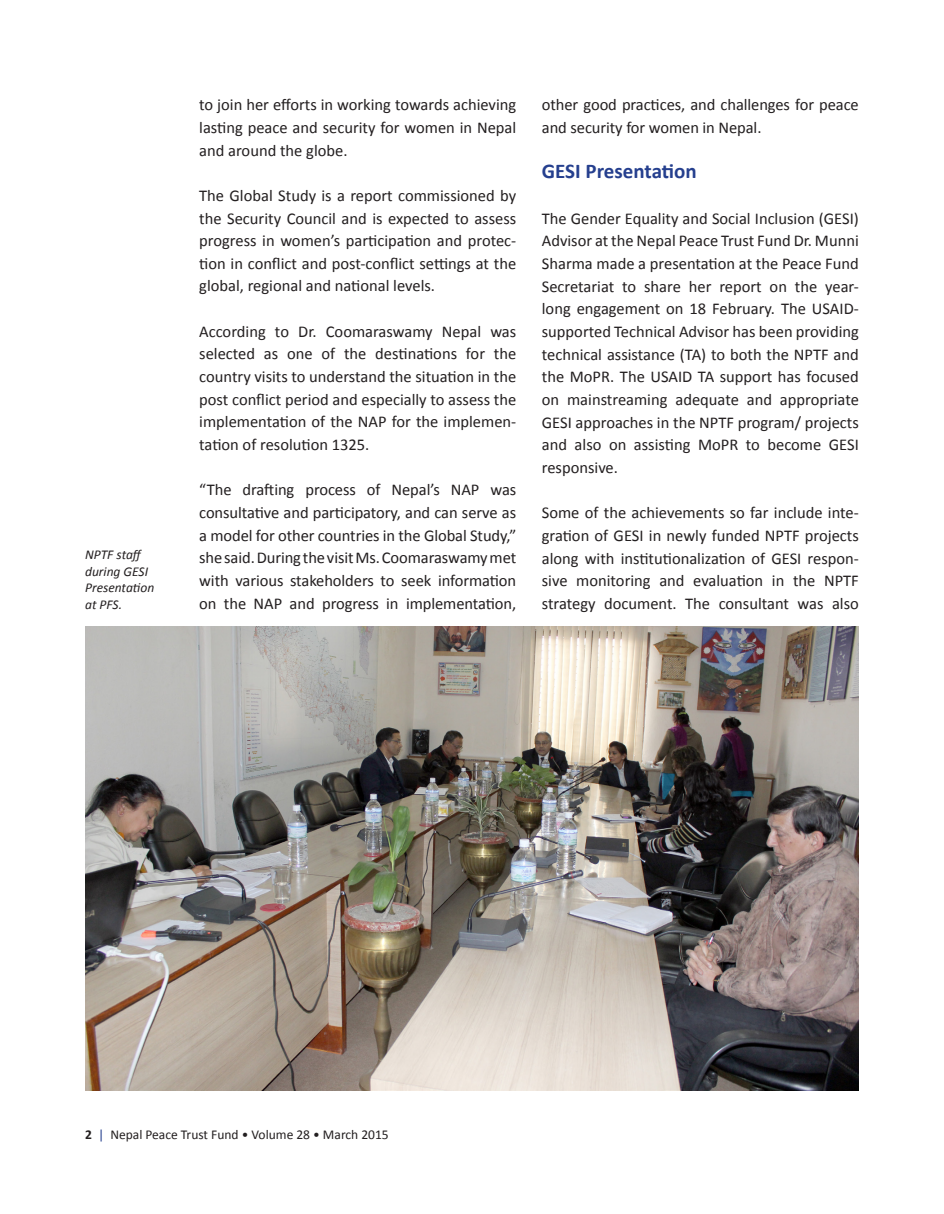
<style>
.page{position:relative;width:944px;height:1214px;background:#fff}
.page>*{position:absolute;margin:0;border:0;box-sizing:border-box;transform-origin:0 0}
._1subhead{font:700 21px "Calibri";color:#253f8e}
.t1{font:16.5px/22.6px "Calibri";color:#231f20;text-align:justify}
.t2{font:13.5px "Calibri";color:#231f20}
.t3{font:italic 13.5px/16.5px "Calibri";color:#231f20}
.s1{font-weight:700}
.s2{color:#253f8e}
</style>
<div class="page">
<img style="left:85px;top:627px;width:773px;height:463px">
<p class="t3" style="left:85px;top:546px;width:71px">NPTF staff during GESI<br>Presentation at PFS.</p>
<p class="t1" style="left:199px;top:93px;width:318px">to join her efforts in working towards achieving lasting peace and security for women in Nepal and around the globe.</p>
<p class="t1" style="left:199px;top:184px;width:318px">The Global Study is a report commissioned by the Security Council and is expected to assess progress in women’s participation and protec&shy;tion in conflict and post-conflict settings at the global, regional and national levels.</p>
<p class="t1" style="left:199px;top:320px;width:318px">According to Dr. Coomaraswamy Nepal was selected as one of the destinations for the country visits to understand the situation in the post conflict period and especially to assess the implementation of the NAP for the implemen&shy;tation of resolution 1325.</p>
<p class="t1" style="left:199px;top:478px;width:318px">“The drafting process of Nepal’s NAP was consultative and participatory, and can serve as a model for other countries in the Global Study,” she said. During the visit Ms. Coomaraswamy met with various stakeholders to seek information on the NAP and progress in implementation,</p>
<p class="t1" style="left:542px;top:94px;width:318px">other good practices, and challenges for peace and security for women in Nepal.</p>
<p class="_1subhead" style="left:542px;top:158px;width:156px">GESI Presentation</p>
<p class="t1" style="left:542px;top:207px;width:318px">The Gender Equality and Social Inclusion (GESI)<br>Advisor at the Nepal Peace Trust Fund Dr. Munni Sharma made a presentation at the Peace Fund Secretariat to share her report on the year&shy;long engagement on 18 February. The USAID&shy;supported Technical Advisor has been providing technical assistance (TA) to both the NPTF and the MoPR. The USAID TA support has focused on mainstreaming adequate and appropriate GESI approaches in the NPTF program/ projects and also on assisting MoPR to become GESI responsive.</p>
<p class="t1" style="left:542px;top:501px;width:318px">Some of the achievements so far include inte&shy;gration of GESI in newly funded NPTF projects along with institutionalization of GESI respon&shy;sive monitoring and evaluation in the NPTF strategy document. The consultant was also</p>
<p class="t2" style="left:85px;top:1126px;width:305px"><span class="s1">2</span> <span class="s2">|</span> Nepal Peace Trust Fund • Volume 28 • March 2015</p>
</div>
